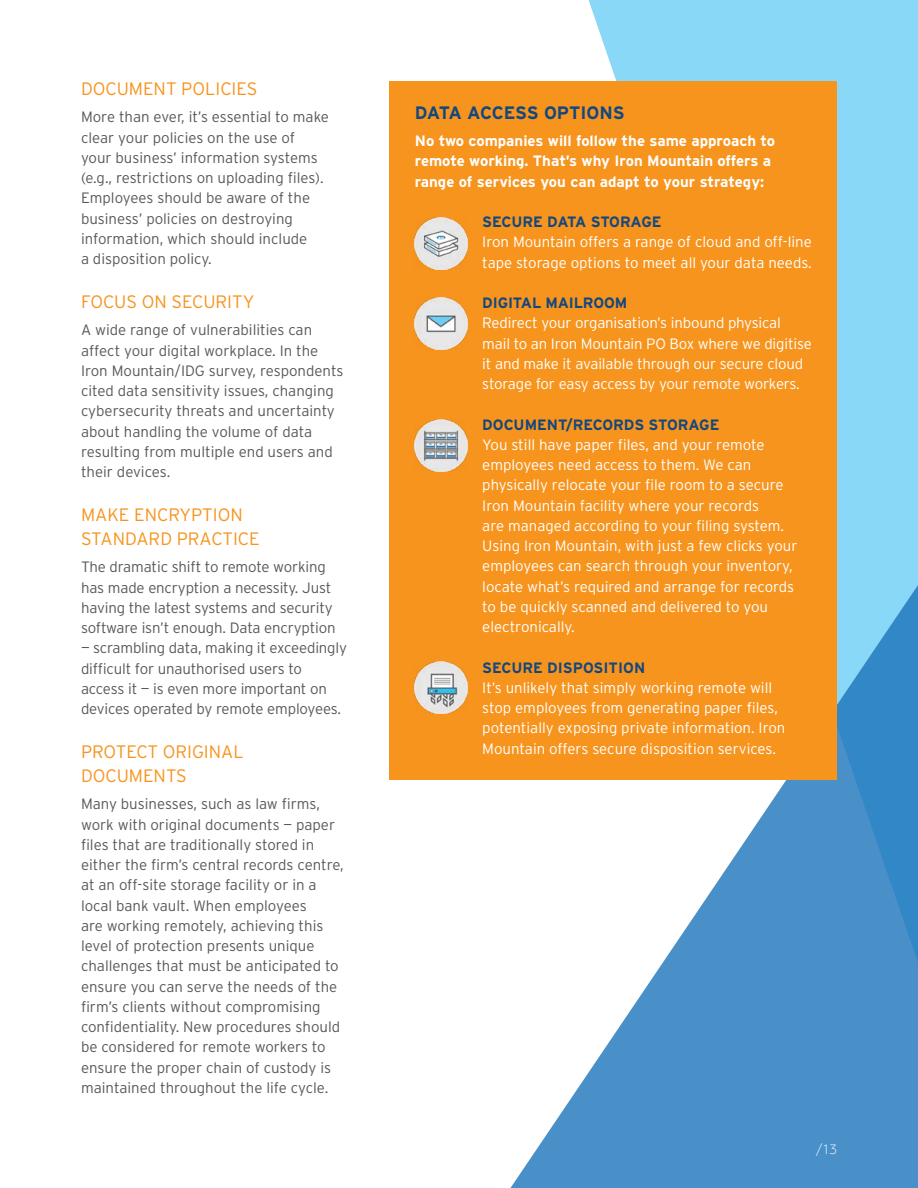
<style>
.page{position:relative;width:918px;height:1188px;background:#fff}
.page>*{position:absolute;margin:0;border:0;box-sizing:border-box;transform-origin:0 0}
.t1{font:300 18px/24px "Interstate";color:#f7941e}
.t2{font:700 18px "Interstate";letter-spacing:-.015em;color:#14477d}
.t3{font:300 15px/20.2px "Interstate";color:#58595b}
.t4{font:300 15px/20.2px "Interstate";color:#fff}
.t5{font:700 15px/20.2px "Interstate";color:#fff}
.t6{font:700 15px "Interstate";letter-spacing:-.01em;color:#14477d}
.t7{font:300 13.5px "Geometria";color:#fff}
</style>
<div class="page">
<div style="left:589px;top:0;width:329px;height:523px;background:#8ad8f7"></div>
<svg style="left:510px;top:523px;width:408px;height:665px;fill:#4990c9"></svg>
<div style="left:390px;top:81px;width:447px;height:699px;background:#f7941e"></div>
<img style="left:415px;top:419px;width:52px;height:53px">
<img style="left:415px;top:297px;width:52px;height:52px">
<img style="left:415px;top:662px;width:52px;height:52px">
<img style="left:415px;top:217px;width:52px;height:52px">
<p class="t1" style="left:81px;top:77px;width:178px">DOCUMENT POLICIES</p>
<p class="t3" style="left:81px;top:107px;width:249px">More than ever, it’s essential to make clear your policies on the use of your business’ information systems (e.g., restrictions on uploading files).<br>Employees should be aware of the business’ policies on destroying information, which should include<br>a disposition policy.</p>
<p class="t1" style="left:81px;top:290px;width:175px">FOCUS ON SECURITY</p>
<p class="t3" style="left:81px;top:320px;width:264px">A wide range of vulnerabilities can affect your digital workplace. In the Iron Mountain/IDG survey, respondents cited data sensitivity issues, changing cybersecurity threats and uncertainty about handling the volume of data resulting from multiple end users and their devices.</p>
<p class="t1" style="left:81px;top:503px;width:180px">MAKE ENCRYPTION<br>STANDARD PRACTICE</p>
<p class="t3" style="left:81px;top:557px;width:256px">The dramatic shift to remote working has made encryption a necessity. Just having the latest systems and security software isn’t enough. Data encryption</p>
<p class="t3" style="left:81px;top:638px;width:268px">— scrambling data, making it exceedingly difficult for unauthorised users to access it — is even more important on devices operated by remote employees.</p>
<p class="t1" style="left:81px;top:740px;width:164px">PROTECT ORIGINAL<br>DOCUMENTS</p>
<p class="t3" style="left:81px;top:794px;width:264px">Many businesses, such as law firms, work with original documents — paper files that are traditionally stored in either the firm’s central records centre, at an off-site storage facility or in a local bank vault. When employees<br>are working remotely, achieving this level of protection presents unique challenges that must be anticipated to ensure you can serve the needs of the firm’s clients without compromising confidentiality. New procedures should be considered for remote workers to ensure the proper chain of custody is maintained throughout the life cycle.</p>
<p class="t2" style="left:415px;top:102px;width:212px">DATA ACCESS OPTIONS</p>
<p class="t5" style="left:415px;top:130px;width:362px">No two companies will follow the same approach to remote working. That’s why Iron Mountain offers a range of services you can adapt to your strategy:</p>
<p class="t6" style="left:482px;top:213px;width:181px">SECURE DATA STORAGE</p>
<p class="t4" style="left:482px;top:232px;width:331px">Iron Mountain offers a range of cloud and off-line tape storage options to meet all your data needs.</p>
<p class="t6" style="left:482px;top:294px;width:146px">DIGITAL MAILROOM</p>
<p class="t4" style="left:482px;top:313px;width:331px">Redirect your organisation’s inbound physical mail to an Iron Mountain PO Box where we digitise it and make it available through our secure cloud storage for easy access by your remote workers.</p>
<p class="t6" style="left:482px;top:415px;width:239px">DOCUMENT/RECORDS STORAGE</p>
<p class="t4" style="left:482px;top:434px;width:317px">You still have paper files, and your remote employees need access to them. We can physically relocate your file room to a secure Iron Mountain facility where your records<br>are managed according to your filing system.<br>Using Iron Mountain, with just a few clicks your employees can search through your inventory, locate what’s required and arrange for records to be quickly scanned and delivered to you electronically.</p>
<p class="t6" style="left:482px;top:658px;width:164px">SECURE DISPOSITION</p>
<p class="t4" style="left:482px;top:677px;width:305px">It’s unlikely that simply working remote will stop employees from generating paper files, potentially exposing private information. Iron Mountain offers secure disposition services.</p>
<p class="t7" style="left:816px;top:1142px;width:23px">/13</p>
</div>
